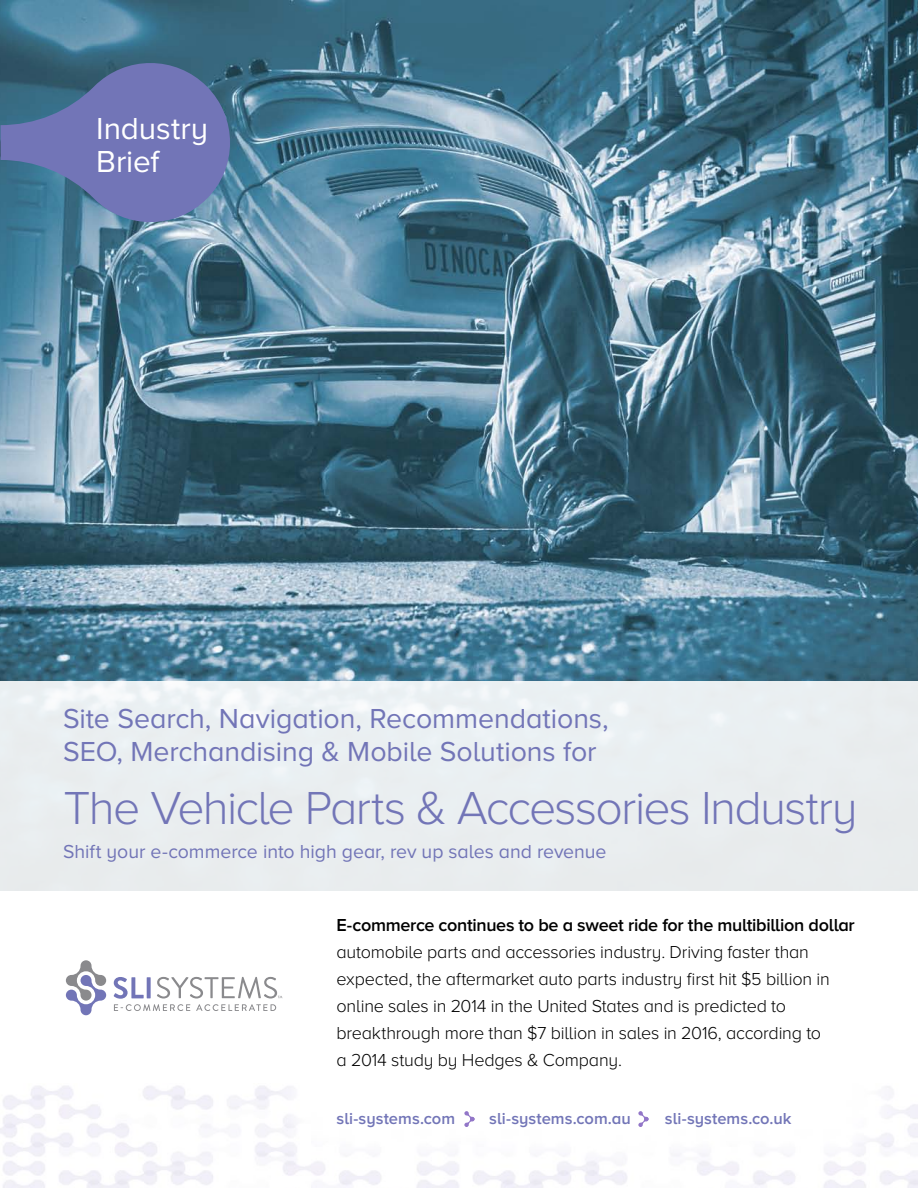
<style>
.page{position:relative;width:918px;height:1188px;background:#fff}
.page>*{position:absolute;margin:0;border:0;box-sizing:border-box;transform-origin:0 0}
.t1{font:300 48px "Proxima Nova A";letter-spacing:-.035em;color:#7275b7}
.t2{font:31.5px/33px "Proxima Nova A";letter-spacing:-.005em;color:#fff}
.t3{font:28.5px/33px "Proxima Nova A";letter-spacing:-.005em;color:#7275b7}
.t4{font:19.5px "Proxima Nova A";color:#7275b7}
.t5{font:300 18px/27px "Proxima Nova A";letter-spacing:-.015em;color:#000}
.t6{font:600 18px "Proxima Nova A";letter-spacing:-.02em;color:#000}
.t7{font:600 16.5px "Proxima Nova A";letter-spacing:.005em;color:#7275b7}
</style>
<div class="page">
<img style="left:0;top:0;width:918px;height:682px">
<div style="left:0;top:682px;width:918px;height:209px;background:#eaeef0"></div>
<svg style="left:114px;top:977px;width:168px;height:34px"></svg>
<svg style="left:66px;top:960px;width:40px;height:55px"></svg>
<svg style="left:464px;top:1111px;width:11px;height:16px"></svg>
<svg style="left:638px;top:1111px;width:11px;height:16px"></svg>
<svg style="left:1px;top:55px;width:237px;height:175px;background:#5d74a4"></svg>
<h2 class="t2" style="left:96px;top:111px;width:113px">Industry<br>Brief</h2>
<h3 class="t3" style="left:63px;top:702px;width:547px">Site Search, Navigation, Recommendations,<br>SEO, Merchandising &amp; Mobile Solutions for</h3>
<h1 class="t1" style="left:64px;top:782px;width:796px">The Vehicle Parts &amp; Accessories Industry</h1>
<p class="t4" style="left:63px;top:841px;width:545px">Shift your e-commerce into high gear, rev up sales and revenue</p>
<p class="t6" style="left:337px;top:915px;width:520px">E-commerce continues to be a sweet ride for the multibillion dollar</p>
<p class="t5" style="left:337px;top:939px;width:495px">automobile parts and accessories industry. Driving faster than expected, the aftermarket auto parts industry first hit $5 billion in online sales in 2014 in the United States and is predicted to breakthrough more than $7 billion in sales in 2016, according to a 2014 study by Hedges &amp; Company.</p>
<p class="t7" style="left:337px;top:1109px;width:120px">sli-systems.com</p>
<p class="t7" style="left:489px;top:1109px;width:143px">sli-systems.com.au</p>
<p class="t7" style="left:665px;top:1109px;width:128px">sli-systems.co.uk</p>
</div>
